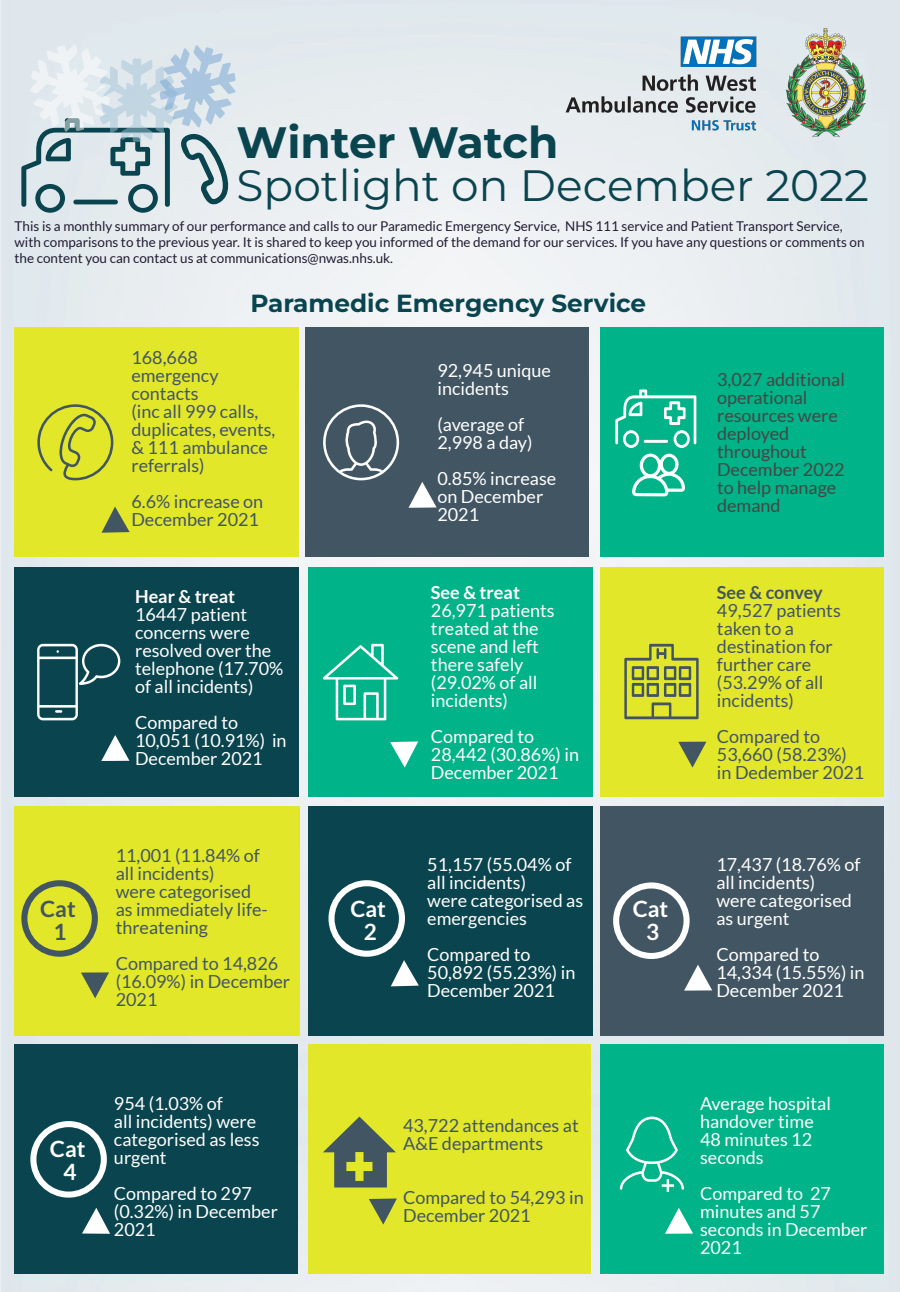
<style>
.page{position:relative;width:900px;height:1292px;background:#fff}
.page>*{position:absolute;margin:0;border:0;box-sizing:border-box;transform-origin:0 0}
.t1{font:43.8px/43.8px "Montserrat";color:#0a454f}
.t2{font:700 24.75px "Montserrat";color:#0a454f}
.t3{font:700 22.5px "Lato";color:#fff}
.t4{font:700 22.5px "Lato";color:#425563}
.t5{font:18px/18px "Lato";color:#fff}
.t6{font:18px/18px "Lato";color:#425563}
.t7{font:18px/18px "Lato";color:#464646}
.t8{font:700 18px "Lato";color:#fff}
.t9{font:13.5px "Lato";color:#221c34}
.s1{font-weight:700}
</style>
<div class="page">
<div style="left:0;top:0;width:900px;height:1291px;background:#e7ecf0"></div>
<div style="left:15px;top:327px;width:284px;height:230px;background:#e2e729"></div>
<div style="left:305px;top:327px;width:283px;height:230px;background:#425563"></div>
<div style="left:601px;top:327px;width:283px;height:230px;background:#00b388"></div>
<div style="left:15px;top:567px;width:284px;height:229px;background:#0a454f"></div>
<div style="left:308px;top:567px;width:285px;height:229px;background:#00b388"></div>
<div style="left:601px;top:567px;width:283px;height:229px;background:#e2e729"></div>
<div style="left:15px;top:806px;width:285px;height:229px;background:#e2e729"></div>
<div style="left:308px;top:806px;width:285px;height:229px;background:#0a454f"></div>
<div style="left:601px;top:806px;width:283px;height:229px;background:#425563"></div>
<div style="left:15px;top:1044px;width:283px;height:230px;background:#0a454f"></div>
<div style="left:308px;top:1044px;width:283px;height:230px;background:#e2e729"></div>
<div style="left:601px;top:1044px;width:283px;height:230px;background:#00b388"></div>
<img style="left:565px;top:28px;width:302px;height:110px">
<svg style="left:37px;top:404px;width:76px;height:76px"></svg>
<svg style="left:323px;top:404px;width:76px;height:76px"></svg>
<svg style="left:37px;top:644px;width:83px;height:76px"></svg>
<svg style="left:323px;top:643px;width:75px;height:77px"></svg>
<svg style="left:624px;top:643px;width:75px;height:76px"></svg>
<svg style="left:21px;top:880px;width:77px;height:76px"></svg>
<svg style="left:323px;top:1116px;width:73px;height:71px"></svg>
<svg style="left:615px;top:389px;width:81px;height:107px"></svg>
<svg style="left:30px;top:1121px;width:77px;height:76px"></svg>
<svg style="left:21px;top:45px;width:215px;height:168px"></svg>
<svg style="left:102px;top:506px;width:28px;height:26px"></svg>
<svg style="left:678px;top:741px;width:29px;height:26px"></svg>
<svg style="left:408px;top:482px;width:29px;height:26px"></svg>
<svg style="left:390px;top:741px;width:29px;height:27px"></svg>
<svg style="left:328px;top:880px;width:91px;height:106px"></svg>
<svg style="left:369px;top:1198px;width:28px;height:26px"></svg>
<svg style="left:82px;top:1208px;width:28px;height:25px"></svg>
<svg style="left:101px;top:735px;width:28px;height:26px"></svg>
<svg style="left:81px;top:972px;width:28px;height:26px"></svg>
<svg style="left:613px;top:882px;width:99px;height:108px"></svg>
<svg style="left:619px;top:1116px;width:74px;height:117px"></svg>
<p class="t1" style="left:237px;top:120px;width:634px"><span class="s1">Winter Watch<br></span>Spotlight on December 2022</p>
<p class="t9" style="left:15px;top:217px;width:830px">This is a monthly summary of our performance and calls to our Paramedic Emergency Service, NHS 111 service and Patient Transport Service,</p>
<p class="t9" style="left:15px;top:233px;width:851px">with comparisons to the previous year. It is shared to keep you informed of the demand for our services. If you have any questions or comments on</p>
<p class="t9" style="left:15px;top:250px;width:380px">the content you can contact us at communications@nwas.nhs.uk.</p>
<p class="t4" style="left:40px;top:895px;width:37px">Cat</p>
<p class="t4" style="left:54px;top:917px;width:15px">1</p>
<p class="t2" style="left:250px;top:288px;width:397px">Paramedic Emergency Service</p>
<p class="t6" style="left:131px;top:347px;width:68px">168,668</p>
<p class="t6" style="left:131px;top:365px;width:128px">emergency contacts<br>(inc all 999 calls,</p>
<p class="t6" style="left:131px;top:419px;width:145px">duplicates, events, &amp; 111 ambulance referrals)</p>
<p class="t6" style="left:131px;top:491px;width:133px">6.6% increase on</p>
<p class="t6" style="left:131px;top:509px;width:129px">December 2021</p>
<p class="t8" style="left:135px;top:585px;width:102px">Hear &amp; treat</p>
<p class="t5" style="left:135px;top:605px;width:114px">16447 patient</p>
<p class="t5" style="left:135px;top:623px;width:150px">concerns were resolved over the telephone (17.70% of all incidents)</p>
<p class="t5" style="left:135px;top:713px;width:153px">Compared to<br>10,051 (10.91%) in<br>December 2021</p>
<p class="t6" style="left:116px;top:846px;width:146px">11,001 (11.84% of all incidents)<br>were categorised</p>
<p class="t6" style="left:116px;top:900px;width:154px">as immediately life&shy;threatening</p>
<p class="t6" style="left:116px;top:954px;width:176px">Compared to 14,826 (16.09%) in December<br>2021</p>
<p class="t3" style="left:350px;top:895px;width:37px">Cat</p>
<p class="t3" style="left:364px;top:917px;width:15px">2</p>
<p class="t5" style="left:437px;top:361px;width:115px">92,945 unique incidents</p>
<p class="t5" style="left:437px;top:415px;width:88px">(average of</p>
<p class="t5" style="left:437px;top:433px;width:97px">2,998 a day)</p>
<p class="t5" style="left:437px;top:469px;width:120px">0.85% increase on December</p>
<p class="t5" style="left:437px;top:505px;width:43px">2021</p>
<p class="t8" style="left:431px;top:581px;width:91px">See &amp; treat</p>
<p class="t5" style="left:431px;top:601px;width:125px">26,971 patients treated at the</p>
<p class="t5" style="left:431px;top:637px;width:110px">scene and left</p>
<p class="t5" style="left:431px;top:655px;width:108px">there safely (29.02% of all incidents)</p>
<p class="t5" style="left:431px;top:727px;width:150px">Compared to<br>28,442 (30.86%) in<br>December 2021</p>
<p class="t5" style="left:427px;top:855px;width:146px">51,157 (55.04% of</p>
<p class="t5" style="left:427px;top:873px;width:157px">all incidents)<br>were categorised as</p>
<p class="t5" style="left:427px;top:909px;width:101px">emergencies</p>
<p class="t5" style="left:427px;top:945px;width:150px">Compared to<br>50,892 (55.23%) in</p>
<p class="t5" style="left:427px;top:981px;width:129px">December 2021</p>
<p class="t3" style="left:633px;top:895px;width:37px">Cat</p>
<p class="t3" style="left:646px;top:917px;width:15px">3</p>
<p class="t7" style="left:717px;top:370px;width:129px">3,027 additional operational</p>
<p class="t7" style="left:717px;top:406px;width:122px">resources were deployed</p>
<p class="t7" style="left:717px;top:442px;width:129px">throughout<br>December 2022</p>
<p class="t7" style="left:717px;top:478px;width:121px">to help manage</p>
<p class="t7" style="left:717px;top:496px;width:65px">demand</p>
<p class="t6" style="left:717px;top:583px;width:125px"><span class="s1">See &amp; convey<br></span>49,527 patients taken to a destination for</p>
<p class="t6" style="left:717px;top:655px;width:108px">further care (53.29% of all</p>
<p class="t6" style="left:717px;top:691px;width:79px">incidents)</p>
<p class="t6" style="left:717px;top:727px;width:105px">Compared to</p>
<p class="t6" style="left:717px;top:745px;width:149px">53,660 (58.23%) in Dedember 2021</p>
<p class="t5" style="left:716px;top:855px;width:146px">17,437 (18.76% of all incidents)</p>
<p class="t5" style="left:716px;top:891px;width:137px">were categorised as urgent</p>
<p class="t5" style="left:716px;top:945px;width:150px">Compared to<br>14,334 (15.55%) in<br>December 2021</p>
<p class="t3" style="left:50px;top:1134px;width:37px">Cat</p>
<p class="t3" style="left:63px;top:1157px;width:15px">4</p>
<p class="t5" style="left:114px;top:1093px;width:147px">954 (1.03% of<br>all incidents) were categorised as less urgent</p>
<p class="t5" style="left:114px;top:1183px;width:165px">Compared to 297 (0.32%) in December<br>2021</p>
<p class="t6" style="left:403px;top:1116px;width:177px">43,722 attendances at<br>A&amp;E departments</p>
<p class="t6" style="left:403px;top:1188px;width:182px">Compared to 54,293 in<br>December 2021</p>
<p class="t5" style="left:700px;top:1093px;width:132px">Average hospital</p>
<p class="t5" style="left:700px;top:1111px;width:115px">handover time</p>
<p class="t5" style="left:700px;top:1129px;width:114px">48 minutes 12 seconds</p>
<p class="t5" style="left:700px;top:1183px;width:132px">Compared to 27 minutes and 57</p>
<p class="t5" style="left:700px;top:1219px;width:169px">seconds in December</p>
<p class="t5" style="left:700px;top:1237px;width:43px">2021</p>
</div>
